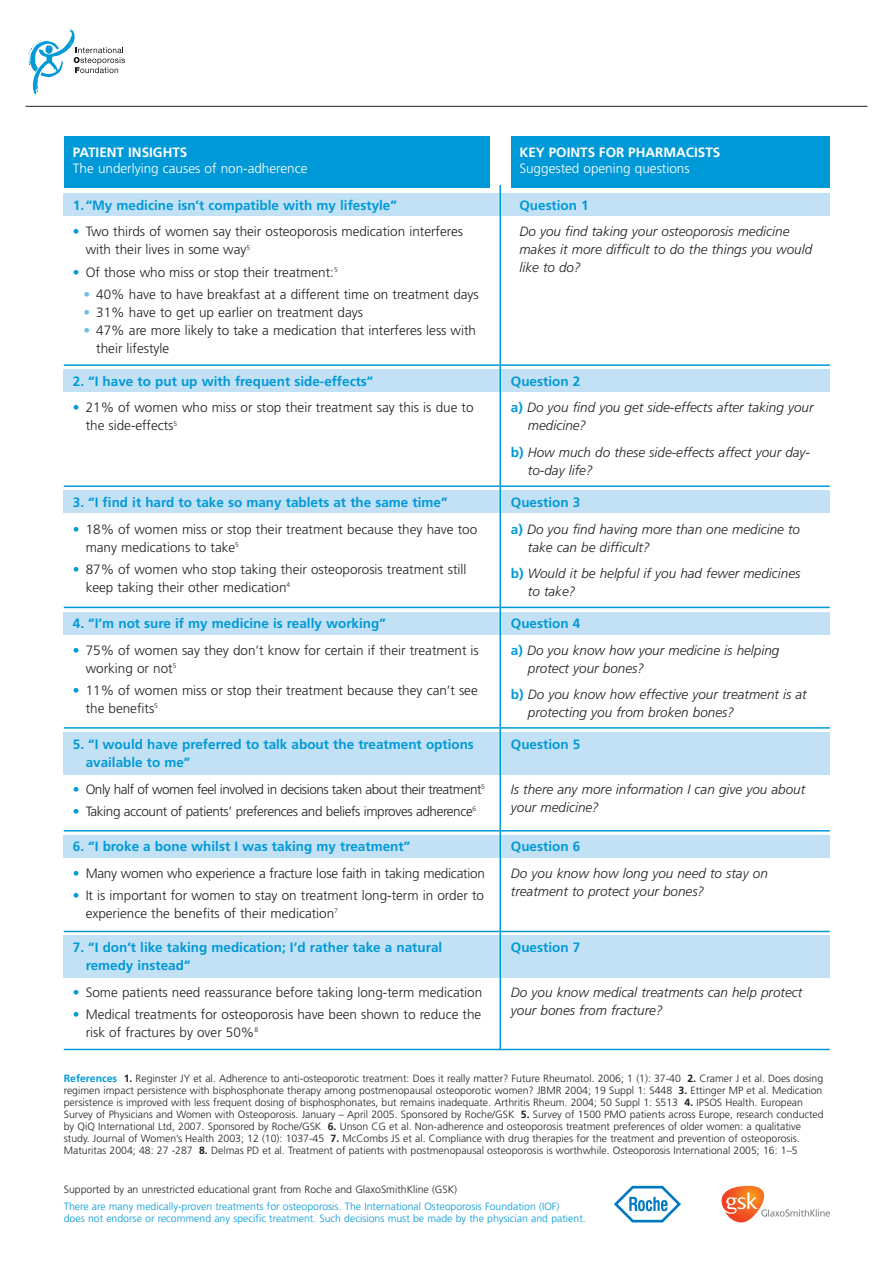
<style>
.page{position:relative;width:893px;height:1263px;background:#fff}
.page>*{position:absolute;margin:0;border:0;box-sizing:border-box;transform-origin:0 0}
.t1{font:300 13.5px/18px "Frutiger";color:#231f20}
.t2{font:italic 300 13.5px/26.5px "Frutiger";color:#231f20}
.t3{font:700 13.5px/18px "Frutiger";color:#0099d8}
.t4{font:300 13.5px "Frutiger";letter-spacing:-.035em;color:#231f20}
.t5{font:300 13.5px "Frutiger";letter-spacing:-.03em;color:#231f20}
.t6{font:300 13.5px "Frutiger";color:#fff}
.t7{font:700 13.5px "Frutiger";color:#fff}
.t8{font:300 10.5px/12px "Frutiger";color:#231f20}
.t9{font:300 10.5px/12px "Frutiger";color:#0099d8}
.s1{font-weight:700;color:#0099d8}
.s2{color:#6dc0e7}
.s3{color:#0099d8}
.s4{font-weight:700;font-style:normal;color:#0099d8}
.s5{font-weight:700}
</style>
<div class="page">
<hr style="left:26px;top:106px;width:841px;height:1px;background:#231f20">
<svg style="left:28px;top:28px;width:97px;height:66px"></svg>
<svg style="left:614px;top:1186px;width:67px;height:36px"></svg>
<svg style="left:722px;top:1186px;width:108px;height:36px"></svg>
<div style="left:64px;top:369px;width:766px;height:23px;background:#c3e1f4"></div>
<div style="left:64px;top:491px;width:766px;height:22px;background:#c3e1f4"></div>
<div style="left:64px;top:612px;width:766px;height:23px;background:#c3e1f4"></div>
<div style="left:64px;top:732px;width:766px;height:43px;background:#c3e1f4"></div>
<div style="left:64px;top:835px;width:766px;height:23px;background:#c3e1f4"></div>
<div style="left:64px;top:936px;width:766px;height:42px;background:#c3e1f4"></div>
<hr style="left:64px;top:485px;width:766px;height:2px;background:#0099d8">
<hr style="left:64px;top:607px;width:766px;height:1px;background:#0099d8">
<hr style="left:64px;top:727px;width:766px;height:2px;background:#0099d8">
<hr style="left:64px;top:830px;width:766px;height:1px;background:#0099d8">
<hr style="left:64px;top:931px;width:766px;height:1px;background:#0099d8">
<hr style="left:64px;top:364px;width:766px;height:2px;background:#0099d8">
<div style="left:64px;top:193px;width:766px;height:23px;background:#c3e1f4"></div>
<div style="left:64px;top:136px;width:426px;height:51px;background:#0099d8"></div>
<div style="left:511px;top:136px;width:319px;height:51px;background:#0099d8"></div>
<hr style="left:499px;top:185px;width:2px;height:864px;background:#0099d8">
<hr style="left:64px;top:1049px;width:766px;height:1px;background:#0099d8">
<p class="t7" style="left:73px;top:147px;width:116px">PATIENT INSIGHTS</p>
<p class="t6" style="left:73px;top:163px;width:236px">The underlying causes of non-adherence</p>
<p class="t3" style="left:73px;top:197px;width:326px">1.“My medicine isn’t compatible with my lifestyle”</p>
<p class="t1" style="left:86px;top:224px;width:379px;text-indent:-13px"><span class="s1">•</span> Two thirds of women say their osteoporosis medication interferes with their lives in some way<sup>5</sup></p>
<p class="t1" style="left:73px;top:264px;width:266px"><span class="s1">•</span> Of those who miss or stop their treatment:<sup>5</sup></p>
<p class="t1" style="left:84px;top:286px;width:397px"><span class="s2">•</span> 40% have to have breakfast at a different time on treatment days</p>
<p class="t1" style="left:84px;top:304px;width:281px"><span class="s2">•</span> 31% have to get up earlier on treatment days</p>
<p class="t1" style="left:96px;top:322px;width:381px;text-indent:-13px"><span class="s2">•</span> 47% are more likely to take a medication that interferes less with their lifestyle</p>
<p class="t3" style="left:73px;top:373px;width:302px">2. “I have to put up with frequent side-effects”</p>
<p class="t1" style="left:86px;top:400px;width:389px;text-indent:-13px"><span class="s1">•</span> 21% of women who miss or stop their treatment say this is due to the side-effects<sup>5</sup></p>
<p class="t3" style="left:73px;top:494px;width:376px">3. “I find it hard to take so many tablets at the same time”</p>
<p class="t1" style="left:86px;top:521px;width:393px;text-indent:-13px"><span class="s1">•</span> 18% of women miss or stop their treatment because they have too many medications to take<sup>5</sup></p>
<p class="t1" style="left:86px;top:561px;width:382px;text-indent:-13px"><span class="s3">•</span> 87% of women who stop taking their osteoporosis treatment still keep taking their other medication<sup>4</sup></p>
<p class="t3" style="left:73px;top:616px;width:314px">4. “I’m not sure if my medicine is really working”</p>
<p class="t1" style="left:86px;top:642px;width:395px;text-indent:-13px"><span class="s1">•</span> 75% of women say they don’t know for certain if their treatment is working or not<sup>5</sup></p>
<p class="t1" style="left:86px;top:682px;width:394px;text-indent:-13px"><span class="s3">•</span> 11% of women miss or stop their treatment because they can’t see the benefits<sup>5</sup></p>
<p class="t3" style="left:86px;top:737px;width:390px;text-indent:-13px">5. “I would have preferred to talk about the treatment options available to me”</p>
<p class="t4" style="left:73px;top:784px;width:413px"><span class="s1">•</span> Only half of women feel involved in decisions taken about their treatment<sup>5</sup></p>
<p class="t5" style="left:73px;top:806px;width:405px"><span class="s1">•</span> Taking account of patients’ preferences and beliefs improves adherence<sup>6</sup></p>
<p class="t3" style="left:73px;top:839px;width:339px">6. “I broke a bone whilst I was taking my treatment”</p>
<p class="t1" style="left:73px;top:865px;width:414px"><span class="s1">•</span> Many women who experience a fracture lose faith in taking medication</p>
<p class="t1" style="left:86px;top:887px;width:400px;text-indent:-13px"><span class="s1">•</span> It is important for women to stay on treatment long-term in order to experience the benefits of their medication<sup>7</sup></p>
<p class="t3" style="left:86px;top:939px;width:358px;text-indent:-13px">7. “I don’t like taking medication; I’d rather take a natural remedy instead”</p>
<p class="t1" style="left:73px;top:984px;width:411px"><span class="s1">•</span> Some patients need reassurance before taking long-term medication</p>
<p class="t1" style="left:86px;top:1006px;width:397px;text-indent:-13px"><span class="s1">•</span> Medical treatments for osteoporosis have been shown to reduce the risk of fractures by over 50%<sup>8</sup></p>
<p class="t7" style="left:519px;top:147px;width:203px">KEY POINTS FOR PHARMACISTS</p>
<p class="t6" style="left:519px;top:163px;width:172px">Suggested opening questions</p>
<p class="t3" style="left:519px;top:197px;width:71px">Question 1</p>
<p class="t2" style="left:519px;top:224px;width:294px;line-height:18px">Do you find taking your osteoporosis medicine makes it more difficult to do the things you would like to do?</p>
<p class="t2" style="left:511px;top:369px;width:304px"><span class="s4">Question 2<br>a)</span> Do you find you get side-effects after taking your</p>
<p class="t2" style="left:511px;top:413px;width:301px;text-indent:17px">medicine?<br><span class="s4">b)</span> How much do these side-effects affect your day-</p>
<p class="t2" style="left:528px;top:458px;width:66px">to-day life?</p>
<p class="t2" style="left:511px;top:490px;width:291px"><span class="s4">Question 3<br>a)</span> Do you find having more than one medicine to</p>
<p class="t2" style="left:511px;top:535px;width:291px;text-indent:17px">take can be difficult?<br><span class="s4">b)</span> Would it be helpful if you had fewer medicines</p>
<p class="t2" style="left:528px;top:579px;width:49px">to take?</p>
<p class="t2" style="left:511px;top:611px;width:270px"><span class="s4">Question 4<br>a)</span> Do you know how your medicine is helping</p>
<p class="t2" style="left:511px;top:656px;width:297px;text-indent:17px">protect your bones?<br><span class="s4">b)</span> Do you know how effective your treatment is at</p>
<p class="t2" style="left:528px;top:700px;width:208px">protecting you from broken bones?</p>
<p class="t3" style="left:511px;top:737px;width:71px">Question 5</p>
<p class="t2" style="left:511px;top:781px;width:296px;line-height:18px">Is there any more information I can give you about your medicine?</p>
<p class="t3" style="left:511px;top:839px;width:71px">Question 6</p>
<p class="t2" style="left:511px;top:865px;width:258px;line-height:18px">Do you know how long you need to stay on treatment to protect your bones?</p>
<p class="t3" style="left:511px;top:939px;width:71px">Question 7</p>
<p class="t2" style="left:511px;top:984px;width:293px;line-height:18px">Do you know medical treatments can help protect your bones from fracture?</p>
<p class="t8" style="left:64px;top:1073px;width:761px"><span class="s1">References</span> <span class="s5">1.</span> Reginster JY et al. Adherence to anti-osteoporotic treatment: Does it really matter? Future Rheumatol. 2006; 1 (1): 37-40 <span class="s5">2.</span> Cramer J et al. Does dosing regimen impact persistence with bisphosphonate therapy among postmenopausal osteoporotic women? JBMR 2004; 19 Suppl 1: S448 <span class="s5">3.</span> Ettinger MP et al. Medication persistence is improved with less frequent dosing of bisphosphonates, but remains inadequate. Arthritis Rheum. 2004; 50 Suppl 1: S513 <span class="s5">4.</span> IPSOS Health. European Survey of Physicians and Women with Osteoporosis. January – April 2005. Sponsored by Roche/GSK <span class="s5">5.</span> Survey of 1500 PMO patients across Europe, research conducted by QiQ International Ltd, 2007. Sponsored by Roche/GSK <span class="s5">6.</span> Unson CG et al. Non-adherence and osteoporosis treatment preferences of older women: a qualitative study. Journal of Women’s Health 2003; 12 (10): 1037-45 <span class="s5">7.</span> McCombs JS et al. Compliance with drug therapies for the treatment and prevention of osteoporosis.<br>Maturitas 2004; 48: 27 -287 <span class="s5">8.</span> Delmas PD et al. Treatment of patients with postmenopausal osteoporosis is worthwhile. Osteoporosis International 2005; 16: 1–5</p>
<p class="t8" style="left:64px;top:1184px;width:395px">Supported by an unrestricted educational grant from Roche and GlaxoSmithKline (GSK)</p>
<p class="t9" style="left:64px;top:1201px;width:523px">There are many medically-proven treatments for osteoporosis. The International Osteoporosis Foundation (IOF)<br>does not endorse or recommend any specific treatment. Such decisions must be made by the physician and patient.</p>
</div>
